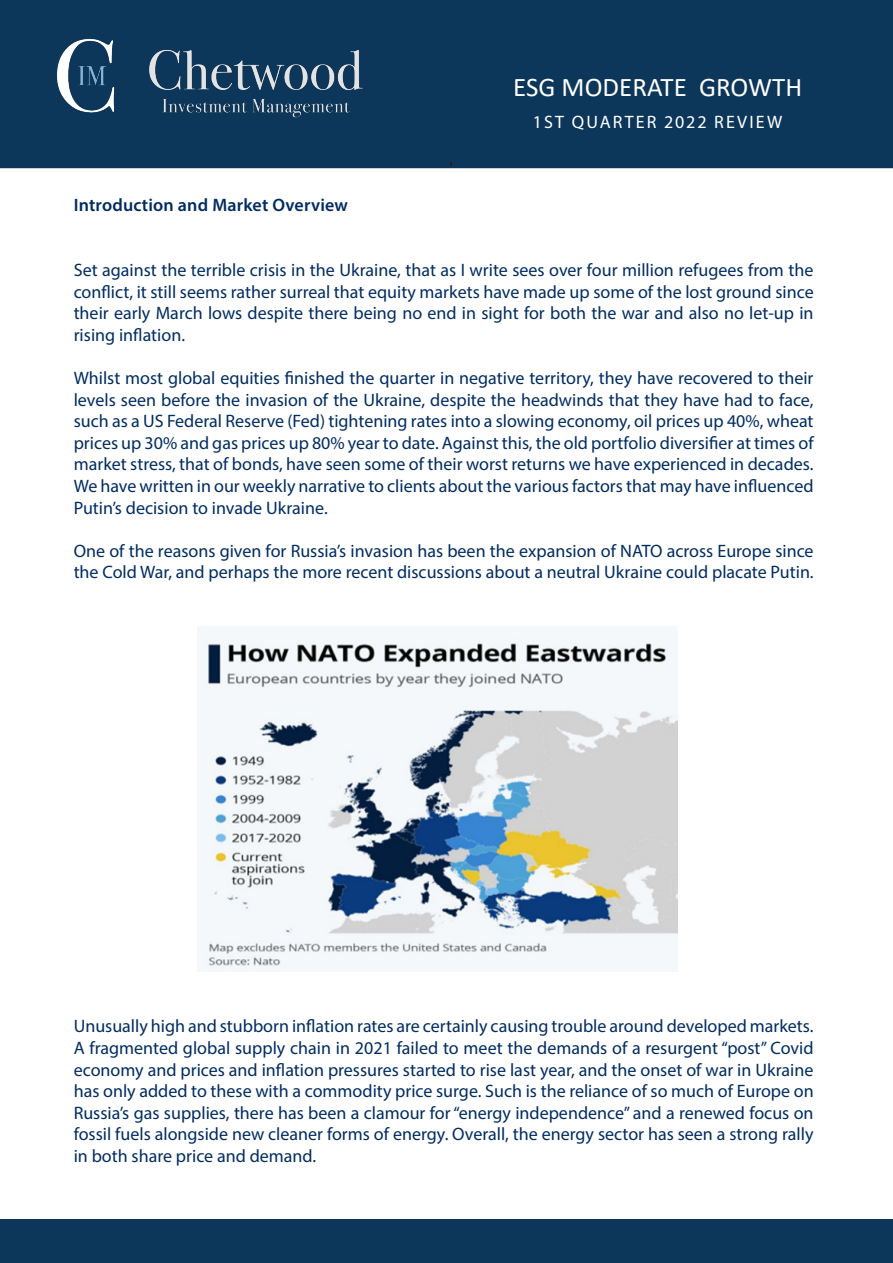
<style>
.page{position:relative;width:893px;height:1263px;background:#fff}
.page>*{position:absolute;margin:0;border:0;box-sizing:border-box;transform-origin:0 0}
.t1{font:27px "Calibri";color:#fff}
.t2{font:18px/21.6px "Myriad Pro";color:#002c62;text-align:justify}
.t3{font:600 18px "Myriad Pro";letter-spacing:.01em;color:#002c62}
.t4{font:18px "Myriad Pro";letter-spacing:.12em;color:#fff}
</style>
<div class="page">
<hr style="left:0;top:166px;width:893px;height:3px;background:#a8a9ad">
<div style="left:0;top:1219px;width:893px;height:44px;background:#0c375b"></div>
<div style="left:0;top:0;width:893px;height:168px;background:#0c375b"></div>
<img style="left:57px;top:39px;width:306px;height:79px">
<img style="left:197px;top:626px;width:480px;height:346px">
<p class="t3" style="left:74px;top:194px;width:276px">Introduction and Market Overview</p>
<p class="t1" style="left:513px;top:68px;width:290px">ESG MODERATE GROWTH</p>
<p class="t4" style="left:533px;top:111px;width:251px">1ST QUARTER 2022 REVIEW</p>
<p class="t2" style="left:74px;top:259px;width:741px">Set against the terrible crisis in the Ukraine, that as I write sees over four million refugees from the conflict, it still seems rather surreal that equity markets have made up some of the lost ground since their early March lows despite there being no end in sight for both the war and also no let-up in rising inflation.</p>
<p class="t2" style="left:74px;top:367px;width:741px">Whilst most global equities finished the quarter in negative territory, they have recovered to their levels seen before the invasion of the Ukraine, despite the headwinds that they have had to face, such as a US Federal Reserve (Fed) tightening rates into a slowing economy, oil prices up 40%, wheat prices up 30% and gas prices up 80% year to date. Against this, the old portfolio diversifier at times of market stress, that of bonds, have seen some of their worst returns we have experienced in decades.</p>
<p class="t2" style="left:74px;top:475px;width:741px">We have written in our weekly narrative to clients about the various factors that may have influenced<br>Putin’s decision to invade Ukraine.</p>
<p class="t2" style="left:74px;top:540px;width:741px">One of the reasons given for Russia’s invasion has been the expansion of NATO across Europe since the Cold War, and perhaps the more recent discussions about a neutral Ukraine could placate Putin.</p>
<p class="t2" style="left:74px;top:1015px;width:741px">Unusually high and stubborn inflation rates are certainly causing trouble around developed markets.<br>A fragmented global supply chain in 2021 failed to meet the demands of a resurgent “post” Covid economy and prices and inflation pressures started to rise last year, and the onset of war in Ukraine has only added to these with a commodity price surge. Such is the reliance of so much of Europe on Russia’s gas supplies, there has been a clamour for “energy independence” and a renewed focus on fossil fuels alongside new cleaner forms of energy. Overall, the energy sector has seen a strong rally in both share price and demand.</p>
</div>
